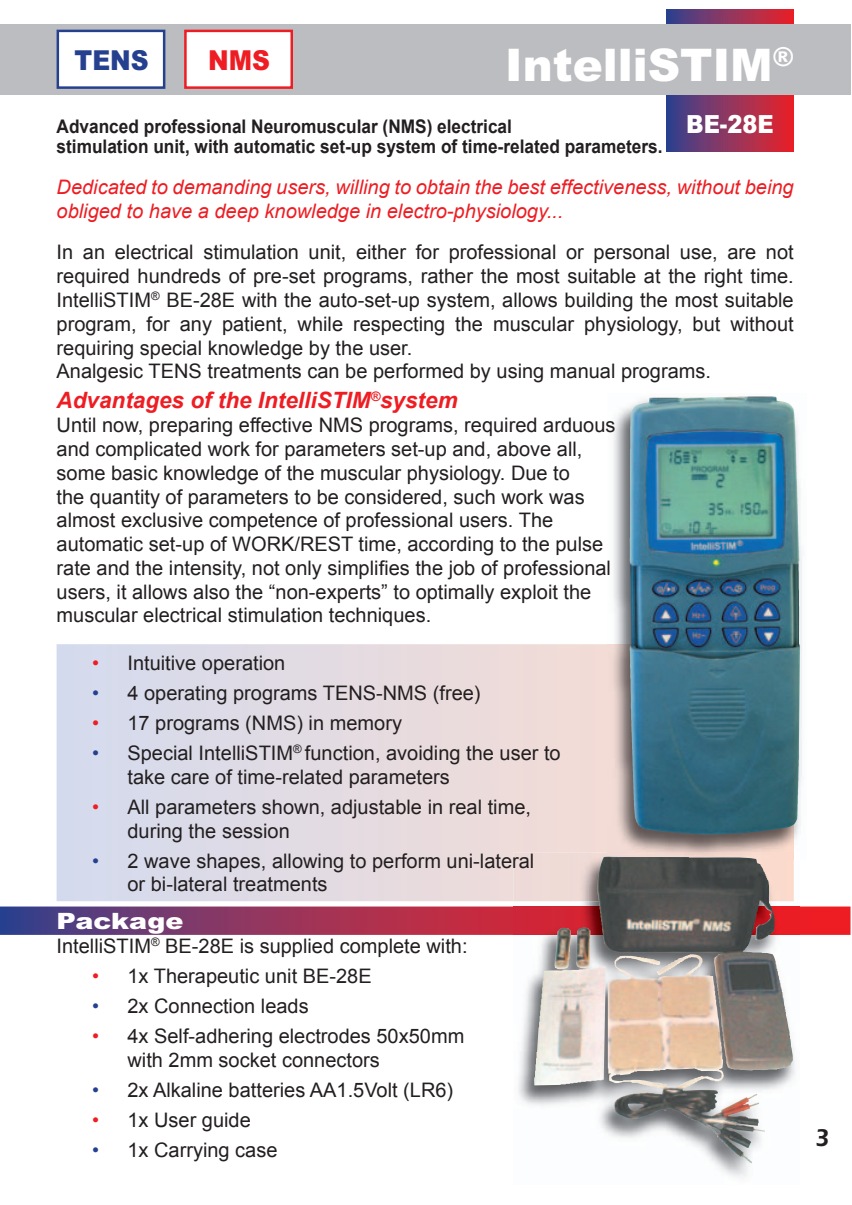
<style>
.page{position:relative;width:852px;height:1205px;background:#fff}
.page>*{position:absolute;margin:0;border:0;box-sizing:border-box;transform-origin:0 0}
.t1{font:900 45px "Arial";color:#fff}
.t2{font:900 27.5px "Arial";color:#25408f;scale:.9 1}
.t3{font:900 27.5px "Arial";color:#ee1d23;scale:.9 1}
.t4{font:900 25px "Arial";color:#fff;scale:.9 1}
.t5{font:600 25px "Itc Eras";color:#231f20;scale:.9 1}
.t6{font:italic 700 22.5px "Arial";color:#ee1d23}
.t7{font:900 22.5px "Arial";color:#fff;scale:1.2 1}
.t8{font:20px/23.8px "Arial";color:#231f20}
.t9{font:italic 20px/23.8px "Arial";color:#ee1d23}
.t10{font:700 18.75px/20px "Arial";color:#231f20;scale:.92 1}
.s1{color:#ee1d23}
.s2{color:#25408f}
</style>
<div class="page">
<svg style="left:0;top:906px;width:850px;height:28px"></svg>
<svg style="left:57px;top:644px;width:551px;height:257px"></svg>
<img style="left:613px;top:397px;width:189px;height:443px">
<img style="left:608px;top:644px;width:186px;height:208px">
<img style="left:680px;top:396px;width:120px;height:438px">
<img style="left:513px;top:901px;width:287px;height:277px">
<img style="left:513px;top:906px;width:287px;height:28px">
<img style="left:513px;top:852px;width:281px;height:49px">
<img style="left:743px;top:859px;width:50px;height:202px">
<div style="left:666px;top:10px;width:128px;height:141px;background:linear-gradient(to right,#324492,#ec232a)"></div>
<div style="left:666px;top:114px;width:128px;height:36px;background:linear-gradient(to right,#324492,#ec232a)"></div>
<div style="left:0;top:24px;width:850px;height:71px;background:#bcbdc0"></div>
<div style="left:58px;top:31px;width:106px;height:57px;background:#fff"></div>
<div style="left:57px;top:30px;width:108px;height:59px;border:2px solid #25408f"></div>
<div style="left:185px;top:31px;width:107px;height:57px;background:#fff"></div>
<div style="left:184px;top:30px;width:109px;height:59px;border:2px solid #ee1d23"></div>
<h2 class="t2" style="left:75px;top:40px;width:84px">TENS</h2>
<h2 class="t3" style="left:208px;top:40px;width:70px">NMS</h2>
<h1 class="t1" style="left:505px;top:32px;width:290px">IntelliSTIM<sup>®</sup></h1>
<p class="t4" style="left:686px;top:106px;width:99px">BE-28E</p>
<p class="t10" style="left:57px;top:117px;width:660px">Advanced professional Neuromuscular (NMS) electrical<br>stimulation unit, with automatic set-up system of time-related parameters.</p>
<p class="t9" style="left:57px;top:175px;width:738px">Dedicated to demanding users, willing to obtain the best effectiveness, without being obliged to have a deep knowledge in electro-physiology...</p>
<p class="t8" style="left:57px;top:240px;width:739px">In an electrical stimulation unit, either for professional or personal use, are not required hundreds of pre-set programs, rather the most suitable at the right time.<br>IntelliSTIM<sup>®</sup> BE-28E with the auto-set-up system, allows building the most suitable program, for any patient, while respecting the muscular physiology, but without requiring special knowledge by the user.<br>Analgesic TENS treatments can be performed by using manual programs.</p>
<p class="t6" style="left:57px;top:388px;width:402px">Advantages of the IntelliSTIM<sup>®</sup>system</p>
<p class="t8" style="left:57px;top:413px;width:560px">Until now, preparing effective NMS programs, required arduous and complicated work for parameters set-up and, above all, some basic knowledge of the muscular physiology. Due to<br>the quantity of parameters to be considered, such work was almost exclusive competence of professional users. The automatic set-up of WORK/REST time, according to the pulse rate and the intensity, not only simplifies the job of professional users, it allows also the “non-experts” to optimally exploit the muscular electrical stimulation techniques.</p>
<p class="t8" style="left:92px;top:651px;width:195px"><span class="s1">•</span> Intuitive operation</p>
<p class="t8" style="left:92px;top:681px;width:390px"><span class="s2">•</span> 4 operating programs TENS-NMS (free)</p>
<p class="t8" style="left:92px;top:711px;width:311px"><span class="s1">•</span> 17 programs (NMS) in memory</p>
<p class="t8" style="left:127px;top:741px;width:435px;text-indent:-35px"><span class="s2">•</span> Special IntelliSTIM<sup>®</sup> function, avoiding the user to take care of time-related parameters</p>
<p class="t8" style="left:127px;top:794px;width:405px;text-indent:-35px"><span class="s1">•</span> All parameters shown, adjustable in real time, during the session</p>
<p class="t8" style="left:127px;top:848px;width:408px;text-indent:-35px"><span class="s2">•</span> 2 wave shapes, allowing to perform uni-lateral or bi-lateral treatments</p>
<p class="t7" style="left:57px;top:904px;width:107px">Package</p>
<p class="t8" style="left:57px;top:933px;width:412px">IntelliSTIM<sup>®</sup> BE-28E is supplied complete with:</p>
<p class="t8" style="left:92px;top:963px;width:281px"><span class="s1">•</span> 1x Therapeutic unit BE-28E</p>
<p class="t8" style="left:92px;top:993px;width:218px"><span class="s2">•</span> 2x Connection leads</p>
<p class="t8" style="left:127px;top:1023px;width:338px;text-indent:-35px"><span class="s1">•</span> 4x Self-adhering electrodes 50x50mm with 2mm socket connectors</p>
<p class="t8" style="left:92px;top:1077px;width:363px"><span class="s2">•</span> 2x Alkaline batteries AA1.5Volt (LR6)</p>
<p class="t8" style="left:92px;top:1107px;width:160px"><span class="s1">•</span> 1x User guide</p>
<p class="t8" style="left:92px;top:1137px;width:187px"><span class="s2">•</span> 1x Carrying case</p>
<p class="t5" style="left:815px;top:1123px;width:17px">3</p>
</div>
